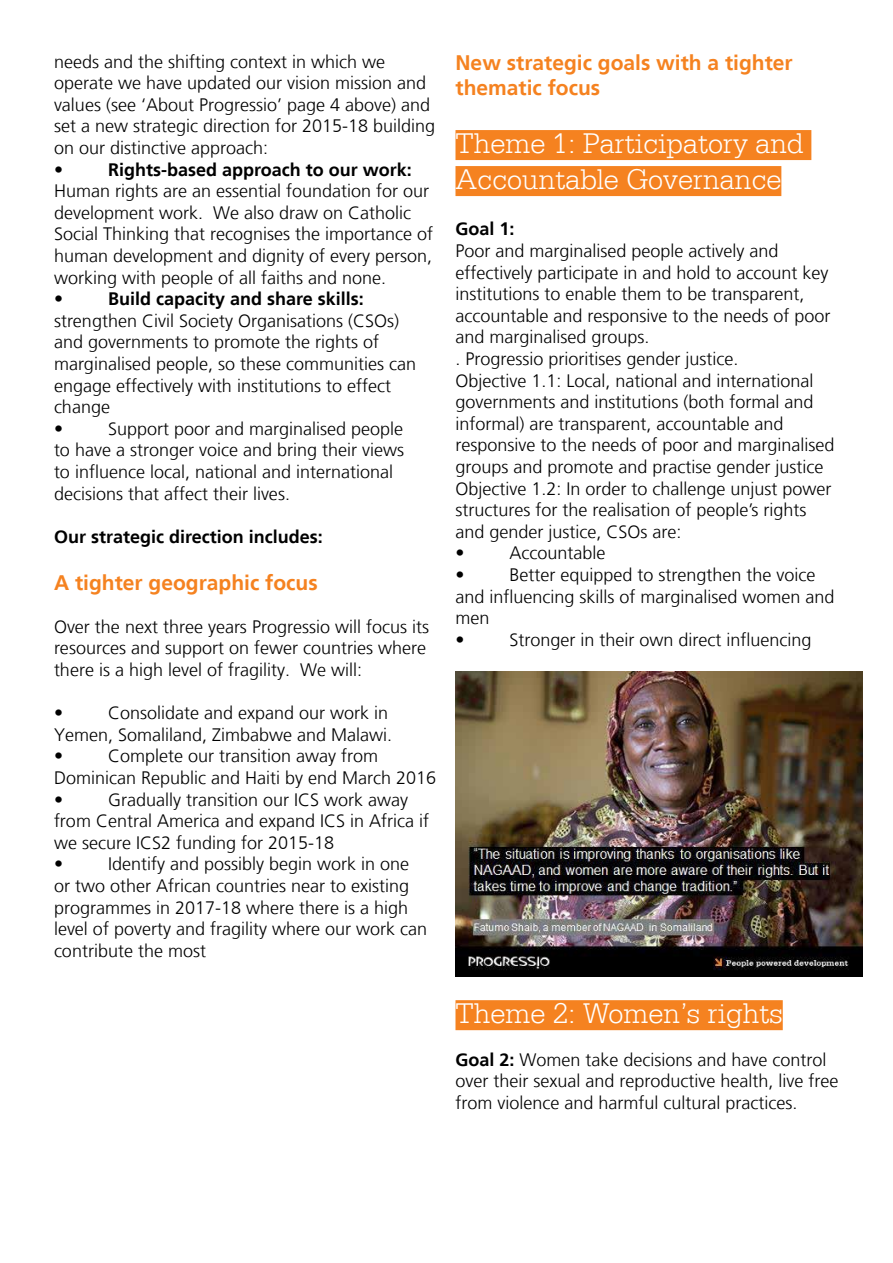
<style>
.page{position:relative;width:893px;height:1263px;background:#fff}
.page>*{position:absolute;margin:0;border:0;box-sizing:border-box;transform-origin:0 0}
.t1{font:300 30px/36px "Serifa LT";color:#fff}
.t2{font:700 21px/25.2px "Frutiger";color:#f58220}
.t3{font:300 18px/21.6px "Frutiger";color:#000}
.t4{font:700 18px "Frutiger";color:#000}
.s1{font-weight:700}
</style>
<div class="page">
<div style="left:455px;top:130px;width:356px;height:30px;background:#f58220"></div>
<div style="left:455px;top:166px;width:326px;height:30px;background:#f58220"></div>
<div style="left:455px;top:1000px;width:328px;height:30px;background:#f58220"></div>
<img style="left:455px;top:671px;width:408px;height:306px">
<p class="t3" style="left:54px;top:51px;width:383px">needs and the shifting context in which we operate we have updated our vision mission and values (see ‘About Progressio’ page 4 above) and set a new strategic direction for 2015-18 building on our distinctive approach:<br>•</p>
<p class="t4" style="left:108px;top:159px;width:305px">Rights-based approach to our work:</p>
<p class="t3" style="left:54px;top:180px;width:381px">Human rights are an essential foundation for our development work. We also draw on Catholic Social Thinking that recognises the importance of human development and dignity of every person, working with people of all faiths and none.<br>•</p>
<p class="t4" style="left:108px;top:288px;width:257px">Build capacity and share skills:</p>
<p class="t3" style="left:54px;top:310px;width:364px">strengthen Civil Society Organisations (CSOs) and governments to promote the rights of marginalised people, so these communities can engage effectively with institutions to effect change<br>•</p>
<p class="t3" style="left:54px;top:418px;width:352px;text-indent:54px">Support poor and marginalised people to have a stronger voice and bring their views to influence local, national and international decisions that affect their lives.</p>
<p class="t4" style="left:54px;top:526px;width:270px">Our strategic direction includes:</p>
<p class="t2" style="left:54px;top:570px;width:265px">A tighter geographic focus</p>
<p class="t3" style="left:54px;top:616px;width:376px">Over the next three years Progressio will focus its resources and support on fewer countries where there is a high level of fragility. We will:</p>
<p class="t3" style="left:54px;top:702px;width:10px">•</p>
<p class="t3" style="left:54px;top:702px;width:340px;text-indent:54px">Consolidate and expand our work in<br>Yemen, Somaliland, Zimbabwe and Malawi. •</p>
<p class="t3" style="left:54px;top:746px;width:384px;text-indent:54px">Complete our transition away from<br>Dominican Republic and Haiti by end March 2016 •</p>
<p class="t3" style="left:54px;top:789px;width:377px;text-indent:54px">Gradually transition our ICS work away from Central America and expand ICS in Africa if we secure ICS2 funding for 2015-18<br>•</p>
<p class="t3" style="left:54px;top:854px;width:375px;text-indent:54px">Identify and possibly begin work in one or two other African countries near to existing programmes in 2017-18 where there is a high level of poverty and fragility where our work can contribute the most</p>
<p class="t2" style="left:455px;top:50px;width:339px">New strategic goals with a tighter thematic focus</p>
<h1 class="t1" style="left:455px;top:125px;width:350px">Theme 1: Participatory and<br>Accountable Governance</h1>
<p class="t4" style="left:455px;top:219px;width:61px">Goal 1:</p>
<p class="t3" style="left:455px;top:240px;width:381px">Poor and marginalised people actively and effectively participate in and hold to account key institutions to enable them to be transparent, accountable and responsive to the needs of poor and marginalised groups.<br>. Progressio prioritises gender justice.<br>Objective 1.1: Local, national and international governments and institutions (both formal and informal) are transparent, accountable and responsive to the needs of poor and marginalised groups and promote and practise gender justice Objective 1.2: In order to challenge unjust power structures for the realisation of people’s rights and gender justice, CSOs are:<br>•</p>
<p class="t3" style="left:509px;top:543px;width:98px">Accountable</p>
<p class="t3" style="left:455px;top:564px;width:381px;text-indent:54px">Better equipped to strengthen the voice and influencing skills of marginalised women and men<br>•</p>
<p class="t3" style="left:455px;top:564px;width:10px">•</p>
<p class="t3" style="left:509px;top:629px;width:304px">Stronger in their own direct influencing</p>
<h1 class="t1" style="left:455px;top:995px;width:329px">Theme 2: Women’s rights</h1>
<p class="t3" style="left:455px;top:1049px;width:385px"><span class="s1">Goal 2:</span> Women take decisions and have control over their sexual and reproductive health, live free from violence and harmful cultural practices.</p>
</div>
